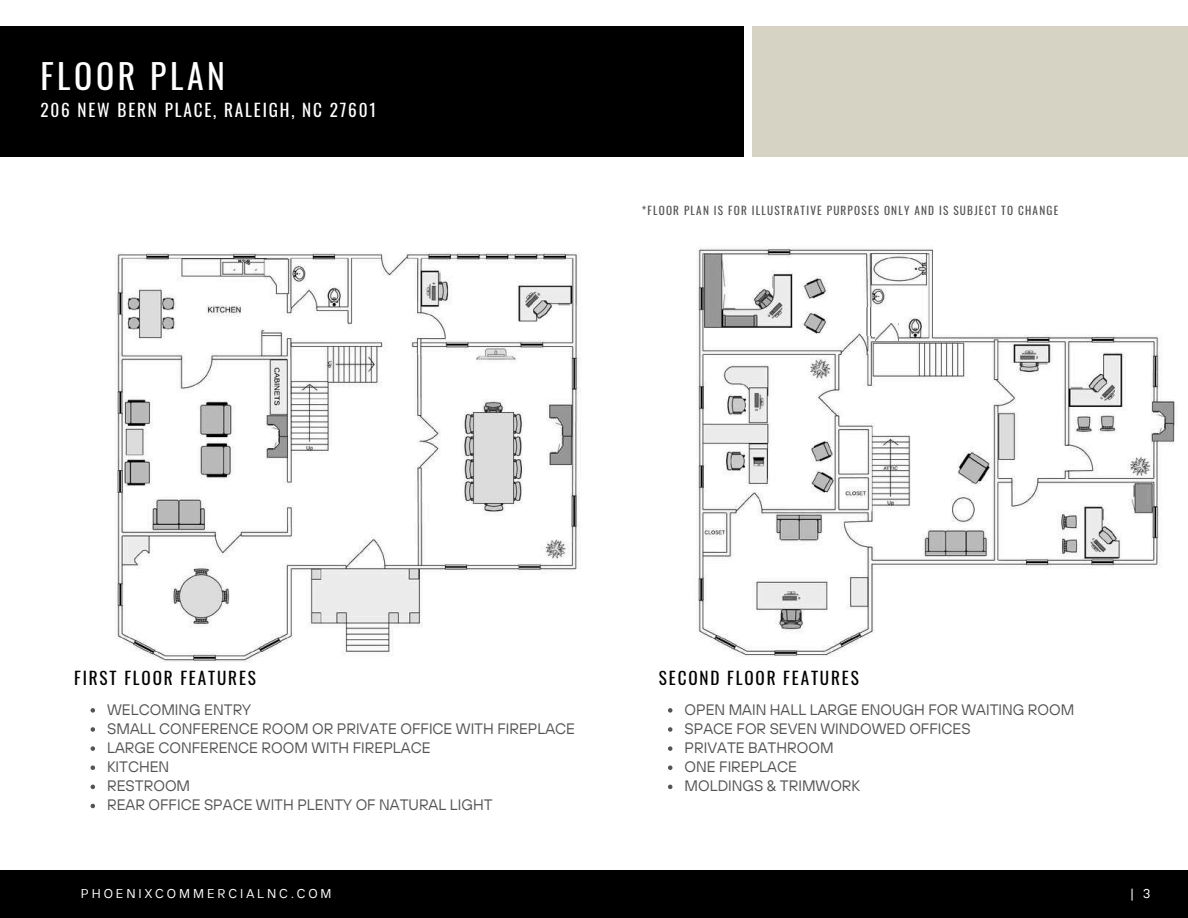
<style>
.page{position:relative;width:1188px;height:918px;background:#fff}
.page>*{position:absolute;margin:0;border:0;box-sizing:border-box;transform-origin:0 0}
.t1{font:33.75px "Oswald";letter-spacing:.105em;color:#fff}
.t2{font:17.25px "Oswald";letter-spacing:.105em;color:#000}
.t3{font:17.25px "Oswald";letter-spacing:.105em;color:#fff}
.t4{font:15px/19.2px "TT Hoves";color:#545454}
.t5{font:12.75px "TT Interphases";letter-spacing:.23em;color:#fff}
.t6{font:11.25px "Oswald";letter-spacing:.105em;color:#545454}
</style>
<div class="page">
<div style="left:0;top:27px;width:744px;height:130px;background:#000"></div>
<div style="left:752px;top:27px;width:436px;height:130px;background:#d6d2c4"></div>
<div style="left:0;top:871px;width:1188px;height:47px;background:#000"></div>
<img style="left:117px;top:246px;width:1058px;height:417px">
<div style="left:862px;top:307px;width:37px;height:29px;background:#fff"></div>
<svg style="left:870px;top:307px;width:1px;height:29px"></svg>
<hr style="left:866px;top:307px;width:2px;height:29px;background:#545454">
<img style="left:876px;top:323px;width:22px;height:17px">
<svg style="left:91px;top:708px;width:4px;height:5px"></svg>
<svg style="left:91px;top:727px;width:4px;height:5px"></svg>
<svg style="left:91px;top:746px;width:4px;height:5px"></svg>
<svg style="left:91px;top:765px;width:4px;height:5px"></svg>
<svg style="left:91px;top:785px;width:4px;height:4px"></svg>
<svg style="left:91px;top:804px;width:4px;height:4px"></svg>
<svg style="left:668px;top:708px;width:4px;height:5px"></svg>
<svg style="left:668px;top:727px;width:4px;height:5px"></svg>
<svg style="left:668px;top:746px;width:4px;height:5px"></svg>
<svg style="left:668px;top:765px;width:4px;height:5px"></svg>
<svg style="left:668px;top:785px;width:4px;height:4px"></svg>
<h1 class="t1" style="left:40px;top:49px;width:186px">FLOOR PLAN</h1>
<p class="t3" style="left:40px;top:96px;width:337px">206 NEW BERN PLACE, RALEIGH, NC 27601</p>
<p class="t6" style="left:642px;top:201px;width:418px">*FLOOR PLAN IS FOR ILLUSTRATIVE PURPOSES ONLY AND IS SUBJECT TO CHANGE</p>
<p class="t2" style="left:74px;top:664px;width:183px">FIRST FLOOR FEATURES</p>
<p class="t2" style="left:659px;top:664px;width:201px">SECOND FLOOR FEATURES</p>
<p class="t4" style="left:685px;top:700px;width:391px">OPEN MAIN HALL LARGE ENOUGH FOR WAITING ROOM<br>SPACE FOR SEVEN WINDOWED OFFICES<br>PRIVATE BATHROOM<br>ONE FIREPLACE<br>MOLDINGS &amp; TRIMWORK</p>
<p class="t4" style="left:107px;top:700px;width:469px">WELCOMING ENTRY<br>SMALL CONFERENCE ROOM OR PRIVATE OFFICE WITH FIREPLACE<br>LARGE CONFERENCE ROOM WITH FIREPLACE<br>KITCHEN<br>RESTROOM<br>REAR OFFICE SPACE WITH PLENTY OF NATURAL LIGHT</p>
<p class="t5" style="left:81px;top:885px;width:252px">PHOENIXCOMMERCIALNC.COM</p>
<p class="t5" style="left:1130px;top:885px;width:21px">| 3</p>
</div>
